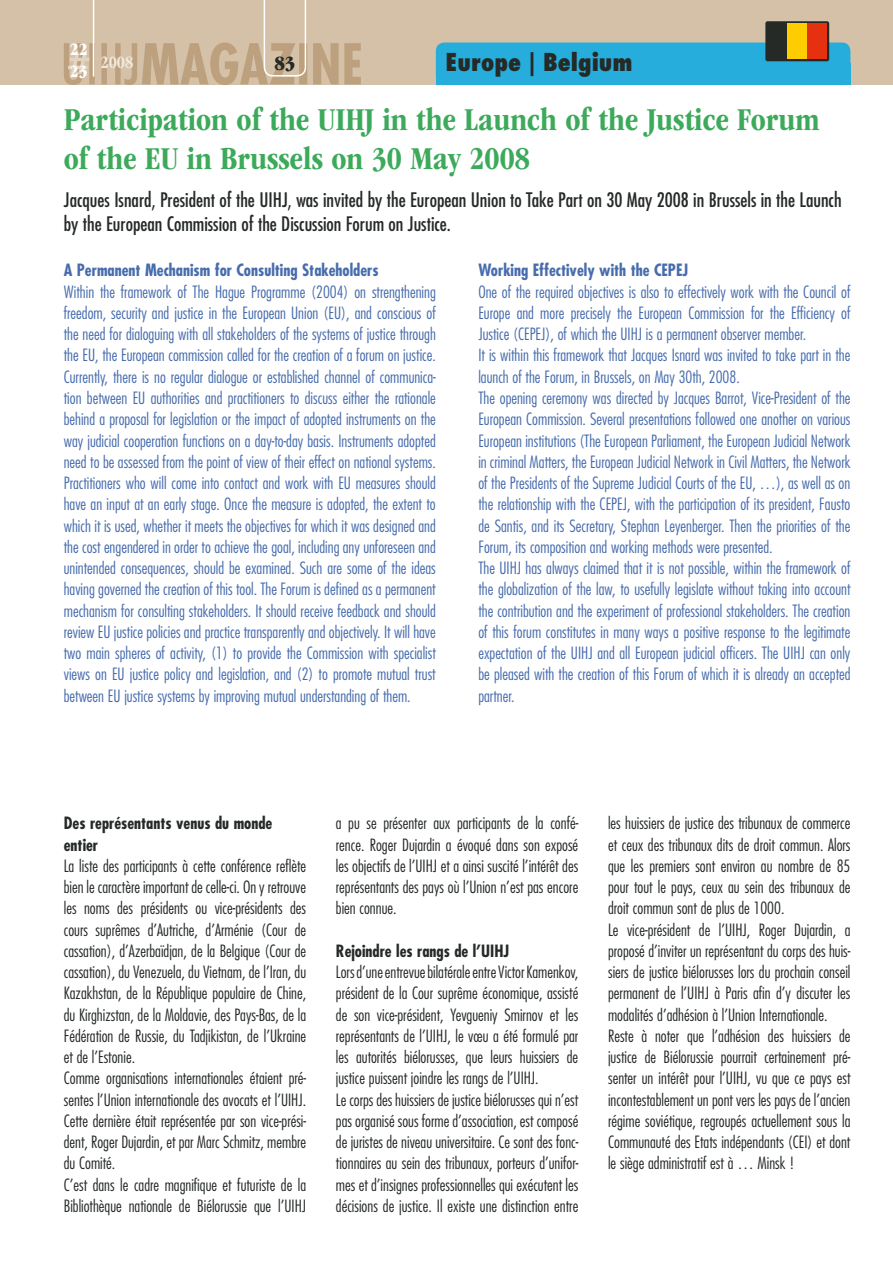
<style>
.page{position:relative;width:893px;height:1263px;background:#fff}
.page>*{position:absolute;margin:0;border:0;box-sizing:border-box;transform-origin:0 0}
.t1{font:700 condensed 33px/39.6px "ITC Garamond Std";color:#3caa5a}
.t2{font:800 condensed 24px "Futura Std";color:#252a27}
.t3{font:21px "ITC Garamond Std Ult Cond";color:#252a27}
.t4{font:condensed 19.5px/23.4px "Futura Std";color:#252a27}
.t5{font:700 condensed 18px "ITC Garamond Std";color:#f1e9de}
.t6{font:18px/21.6px "ITC Garamond Std Ult Cond";color:#fff}
.t7{font:300 condensed 16.5px/21.3px "Futura Std";color:#476cad;text-align:justify}
.t8{font:300 condensed 16.5px/21.3px "Futura Std";color:#252a27}
.t9{font:700 condensed 16.5px "Futura Std";color:#476cad}
.t10{font:700 condensed 16.5px/21.3px "Futura Std";color:#252a27}
</style>
<div class="page">
<div style="left:0;top:0;width:893px;height:85px;background:#d4c1a8"></div>
<svg style="left:64px;top:0;width:297px;height:85px"></svg>
<div style="left:436px;top:43px;width:414px;height:42px;background:#26addc;border-radius:9px"></div>
<div style="left:765px;top:21px;width:64px;height:40px;background:#252a27;border-radius:2px"></div>
<div style="left:787px;top:23px;width:20px;height:36px;background:#fdcd00"></div>
<div style="left:807px;top:23px;width:20px;height:36px;background:#e5310f"></div>
<p class="t6" style="left:70px;top:39px;width:19px">22<br>23</p>
<h2 class="t2" style="left:446px;top:47px;width:189px">Europe | Belgium</h2>
<h1 class="t1" style="left:64px;top:99px;width:757px">Participation of the UIHJ in the Launch of the Justice Forum of the EU in Brussels on 30 May 2008</h1>
<p class="t4" style="left:64px;top:188px;width:779px">Jacques Isnard, President of the UIHJ, was invited by the European Union to Take Part on 30 May 2008 in Brussels in the Launch by the European Commission of the Discussion Forum on Justice.</p>
<p class="t9" style="left:64px;top:260px;width:316px">A Permanent Mechanism for Consulting Stakeholders</p>
<p class="t7" style="left:64px;top:281px;width:374px">Within the framework of The Hague Programme (2004) on strengthening freedom, security and justice in the European Union (EU), and conscious of the need for dialoguing with all stakeholders of the systems of justice through the EU, the European commission called for the creation of a forum on justice.<br>Currently, there is no regular dialogue or established channel of communica&shy;tion between EU authorities and practitioners to discuss either the rationale behind a proposal for legislation or the impact of adopted instruments on the way judicial cooperation functions on a day-to-day basis. Instruments adopted need to be assessed from the point of view of their effect on national systems.<br>Practitioners who will come into contact and work with EU measures should have an input at an early stage. Once the measure is adopted, the extent to which it is used, whether it meets the objectives for which it was designed and the cost engendered in order to achieve the goal, including any unforeseen and unintended consequences, should be examined. Such are some of the ideas having governed the creation of this tool. The Forum is defined as a permanent mechanism for consulting stakeholders. It should receive feedback and should review EU justice policies and practice transparently and objectively. It will have two main spheres of activity, (1) to provide the Commission with specialist views on EU justice policy and legislation, and (2) to promote mutual trust between EU justice systems by improving mutual understanding of them.</p>
<p class="t5" style="left:100px;top:52px;width:34px">2008</p>
<p class="t3" style="left:274px;top:51px;width:22px">83</p>
<p class="t9" style="left:478px;top:260px;width:211px">Working Effectively with the CEPEJ</p>
<p class="t7" style="left:478px;top:281px;width:374px;text-align:left">One of the required objectives is also to effectively work with the Council of Europe and more precisely the European Commission for the Efficiency of Justice (CEPEJ), of which the UIHJ is a permanent observer member.<br>It is within this framework that Jacques Isnard was invited to take part in the launch of the Forum, in Brussels, on May 30th, 2008.<br>The opening ceremony was directed by Jacques Barrot, Vice-President of the European Commission. Several presentations followed one another on various European institutions (The European Parliament, the European Judicial Network in criminal Matters, the European Judicial Network in Civil Matters, the Network of the Presidents of the Supreme Judicial Courts of the EU, …), as well as on the relationship with the CEPEJ, with the participation of its president, Fausto de Santis, and its Secretary, Stephan Leyenberger. Then the priorities of the Forum, its composition and working methods were presented.<br>The UIHJ has always claimed that it is not possible, within the framework of the globalization of the law, to usefully legislate without taking into account the contribution and the experiment of professional stakeholders. The creation of this forum constitutes in many ways a positive response to the legitimate expectation of the UIHJ and all European judicial officers. The UIHJ can only be pleased with the creation of this Forum of which it is already an accepted partner.</p>
<p class="t10" style="left:64px;top:812px;width:210px">Des représentants venus du monde entier</p>
<p class="t8" style="left:64px;top:855px;width:244px">La liste des participants à cette conférence reflète bien le caractère important de celle-ci. On y retrouve les noms des présidents ou vice-présidents des cours suprêmes d’Autriche, d’Arménie (Cour de cassation), d’Azerbaïdjan, de la Belgique (Cour de cassation), du Venezuela, du Vietnam, de l’Iran, du Kazakhstan, de la République populaire de Chine, du Kirghizstan, de la Moldavie, des Pays-Bas, de la Fédération de Russie, du Tadjikistan, de l’Ukraine et de l’Estonie.<br>Comme organisations internationales étaient pré&shy;sentes l’Union internationale des avocats et l’UIHJ.<br>Cette dernière était représentée par son vice-prési&shy;dent, Roger Dujardin, et par Marc Schmitz, membre du Comité.<br>C’est dans le cadre magnifique et futuriste de la Bibliothèque nationale de Biélorussie que l’UIHJ</p>
<p class="t8" style="left:336px;top:812px;width:244px;text-align:justify">a pu se présenter aux participants de la confé&shy;rence. Roger Dujardin a évoqué dans son exposé les objectifs de l’UIHJ et a ainsi suscité l’intérêt des représentants des pays où l’Union n’est pas encore bien connue.</p>
<p class="t10" style="left:336px;top:940px;width:175px">Rejoindre les rangs de l’UIHJ</p>
<p class="t8" style="left:336px;top:961px;width:244px">Lors d’une entrevue bilatérale entre Victor Kamenkov, président de la Cour suprême économique, assisté de son vice-président, Yevgueniy Smirnov et les représentants de l’UIHJ, le vœu a été formulé par les autorités biélorusses, que leurs huissiers de justice puissent joindre les rangs de l’UIHJ.<br>Le corps des huissiers de justice biélorusses qui n’est pas organisé sous forme d’association, est composé de juristes de niveau universitaire. Ce sont des fonc&shy;tionnaires au sein des tribunaux, porteurs d’unifor&shy;mes et d’insignes professionnelles qui exécutent les décisions de justice. Il existe une distinction entre</p>
<p class="t8" style="left:608px;top:812px;width:244px">les huissiers de justice des tribunaux de commerce et ceux des tribunaux dits de droit commun. Alors que les premiers sont environ au nombre de 85 pour tout le pays, ceux au sein des tribunaux de droit commun sont de plus de 1000.<br>Le vice-président de l’UIHJ, Roger Dujardin, a proposé d’inviter un représentant du corps des huis&shy;siers de justice biélorusses lors du prochain conseil permanent de l’UIHJ à Paris afin d’y discuter les modalités d’adhésion à l’Union Internationale.<br>Reste à noter que l’adhésion des huissiers de justice de Biélorussie pourrait certainement pré&shy;senter un intérêt pour l’UIHJ, vu que ce pays est incontestablement un pont vers les pays de l’ancien régime soviétique, regroupés actuellement sous la Communauté des Etats indépendants (CEI) et dont le siège administratif est à … Minsk !</p>
</div>
